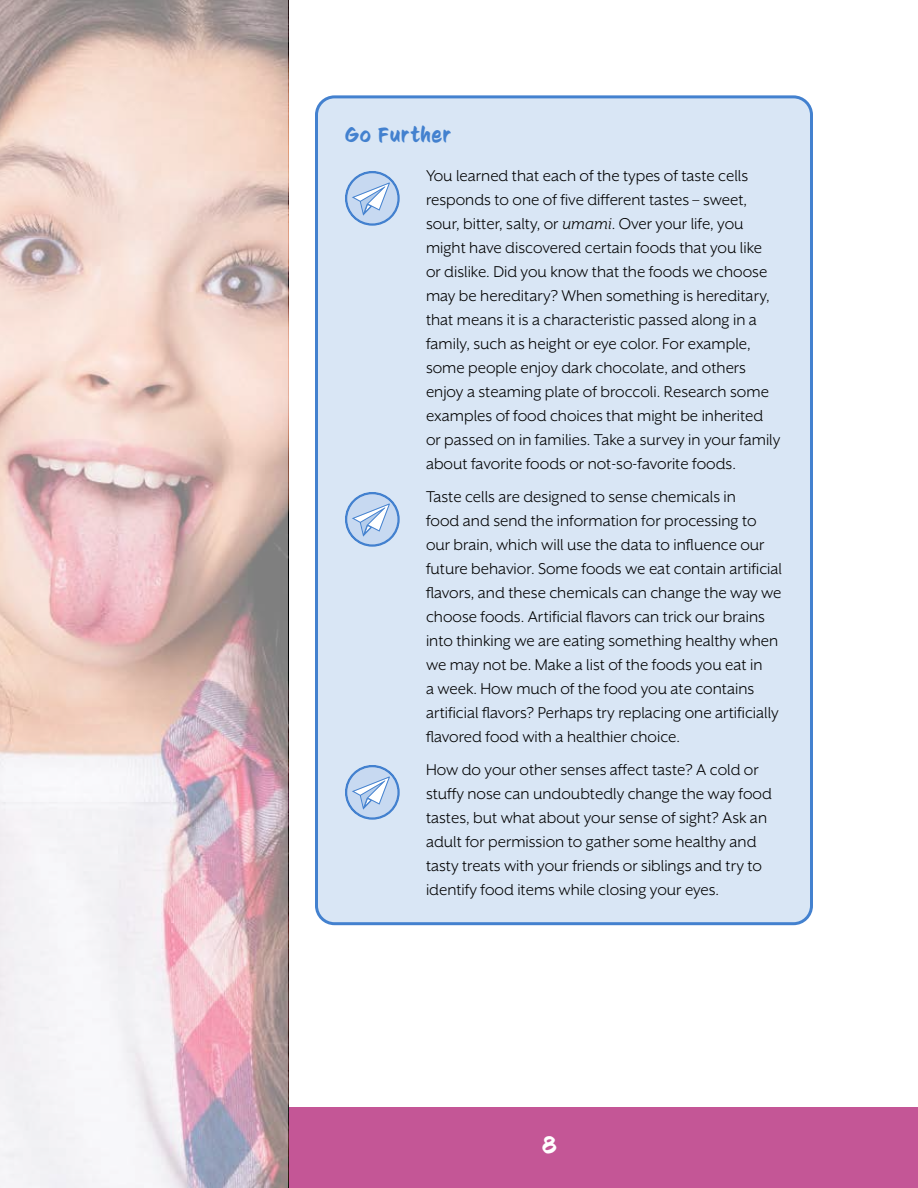
<style>
.page{position:relative;width:918px;height:1188px;background:#fff}
.page>*{position:absolute;margin:0;border:0;box-sizing:border-box;transform-origin:0 0}
.t1{font:24px "CC Sign Language";color:#fff}
.t2{font:21px "CC Sign Language";letter-spacing:.05em;color:#4381cf}
.t3{font:18px/24px "Mr Eaves XL San OT";color:#000}
.s1{font-style:italic}
</style>
<div class="page">
<div style="left:0;top:1107px;width:918px;height:81px;background:#c45696"></div>
<div style="left:316px;top:97px;width:496px;height:827px;background:#d9e6f5;border-radius:18px"></div>
<div style="left:315px;top:95px;width:498px;height:830px;border:3px solid #4381cf;border-radius:18px"></div>
<svg style="left:345px;top:171px;width:55px;height:55px"></svg>
<svg style="left:345px;top:492px;width:55px;height:55px"></svg>
<svg style="left:345px;top:765px;width:55px;height:55px"></svg>
<svg style="left:0;top:0;width:288px;height:1188px"></svg>
<p class="t2" style="left:345px;top:123px;width:108px">Go Further</p>
<p class="t3" style="left:426px;top:164px;width:356px">You learned that each of the types of taste cells responds to one of five different tastes – sweet, sour, bitter, salty, or <span class="s1">umami</span>. Over your life, you might have discovered certain foods that you like or dislike. Did you know that the foods we choose may be hereditary? When something is hereditary, that means it is a characteristic passed along in a family, such as height or eye color. For example, some people enjoy dark chocolate, and others enjoy a steaming plate of broccoli. Research some examples of food choices that might be inherited or passed on in families. Take a survey in your family about favorite foods or not-so-favorite foods.</p>
<p class="t3" style="left:426px;top:485px;width:358px">Taste cells are designed to sense chemicals in<br>food and send the information for processing to our brain, which will use the data to influence our future behavior. Some foods we eat contain artificial flavors, and these chemicals can change the way we choose foods. Artificial flavors can trick our brains into thinking we are eating something healthy when we may not be. Make a list of the foods you eat in<br>a week. How much of the food you ate contains artificial flavors? Perhaps try replacing one artificially flavored food with a healthier choice.</p>
<p class="t3" style="left:426px;top:758px;width:348px">How do your other senses affect taste? A cold or stuffy nose can undoubtedly change the way food tastes, but what about your sense of sight? Ask an adult for permission to gather some healthy and tasty treats with your friends or siblings and try to identify food items while closing your eyes.</p>
<h1 class="t1" style="left:542px;top:1132px;width:16px">8</h1>
</div>
